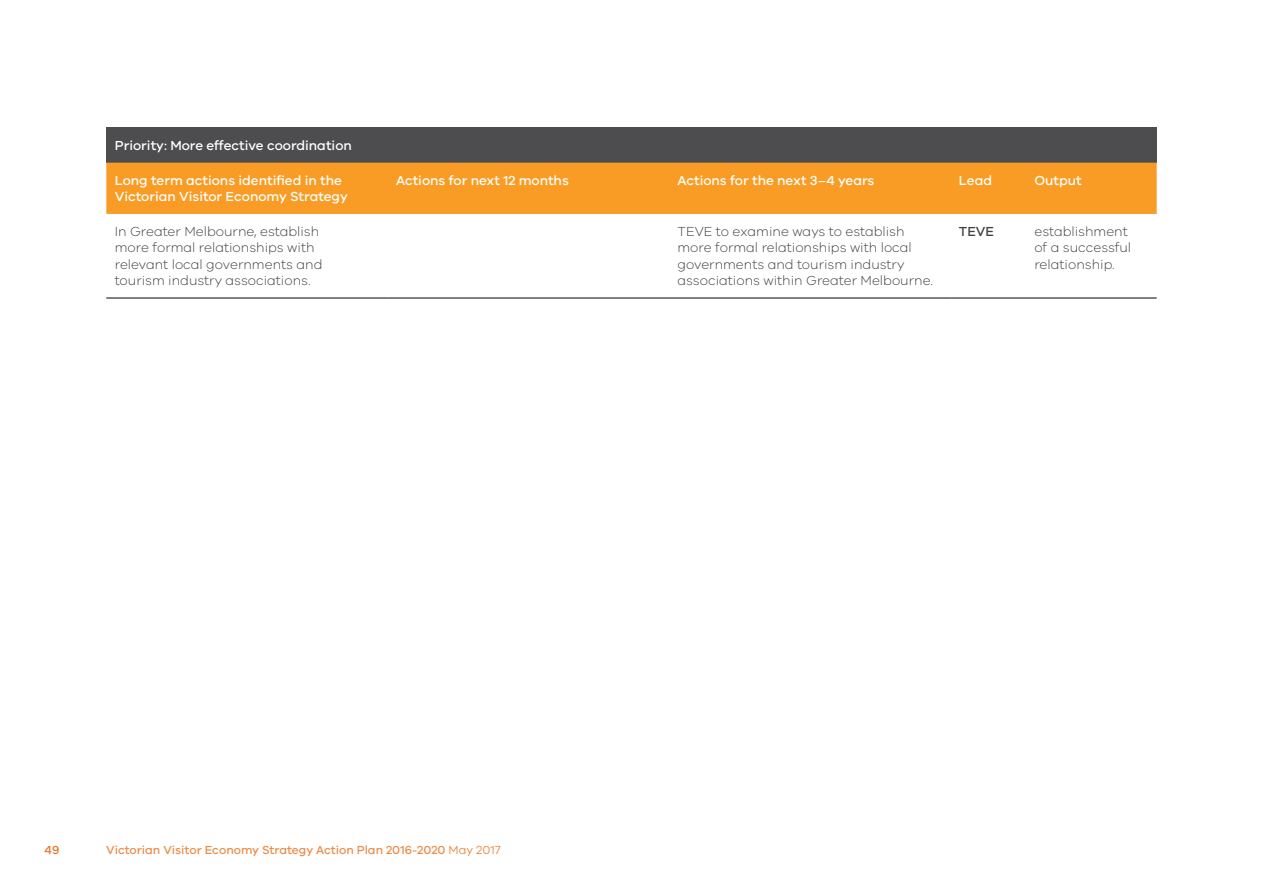
<style>
.page{position:relative;width:1263px;height:893px;background:#fff}
.page>*{position:absolute;margin:0;border:0;box-sizing:border-box;transform-origin:0 0}
.t1{font:300 13.5px/16.5px "VIC";color:#414042}
.t2{font:500 13.5px/16.5px "VIC";color:#fff}
.t3{font:500 13.5px "VIC";color:#414042}
.t4{font:500 12px "VIC";color:#ec8d48}
.t5{font:500 12px "VIC";color:#e87424}
.s1{font-weight:400}
</style>
<div class="page">
<div style="left:106px;top:128px;width:1051px;height:35px;background:#4d4d4f"></div>
<div style="left:106px;top:163px;width:1051px;height:51px;background:#f99c25"></div>
<hr style="left:106px;top:298px;width:282px;height:1px;background:#000">
<hr style="left:388px;top:298px;width:281px;height:1px;background:#000">
<hr style="left:669px;top:298px;width:281px;height:1px;background:#000">
<hr style="left:950px;top:298px;width:76px;height:1px;background:#000">
<hr style="left:1026px;top:298px;width:131px;height:1px;background:#000">
<p class="t2" style="left:115px;top:136px;width:239px">Priority: More effective coordination</p>
<p class="t2" style="left:115px;top:171px;width:235px">Long term actions identified in the<br>Victorian Visitor Economy Strategy</p>
<p class="t2" style="left:396px;top:171px;width:174px">Actions for next 12 months</p>
<p class="t2" style="left:677px;top:171px;width:198px">Actions for the next 3–4 years</p>
<p class="t2" style="left:959px;top:171px;width:35px">Lead</p>
<p class="t2" style="left:1034px;top:171px;width:49px">Output</p>
<p class="t1" style="left:115px;top:222px;width:209px">In Greater Melbourne, establish more formal relationships with relevant local governments and tourism industry associations.</p>
<p class="t1" style="left:677px;top:222px;width:257px">TEVE to examine ways to establish more formal relationships with local governments and tourism industry associations within Greater Melbourne.</p>
<p class="t3" style="left:959px;top:223px;width:37px">TEVE</p>
<p class="t1" style="left:1034px;top:222px;width:98px">establishment of a successful relationship.</p>
<p class="t5" style="left:45px;top:843px;width:16px">49</p>
<p class="t4" style="left:106px;top:843px;width:396px">Victorian Visitor Economy Strategy Action Plan 2016-2020 <span class="s1">May 2017</span></p>
</div>
